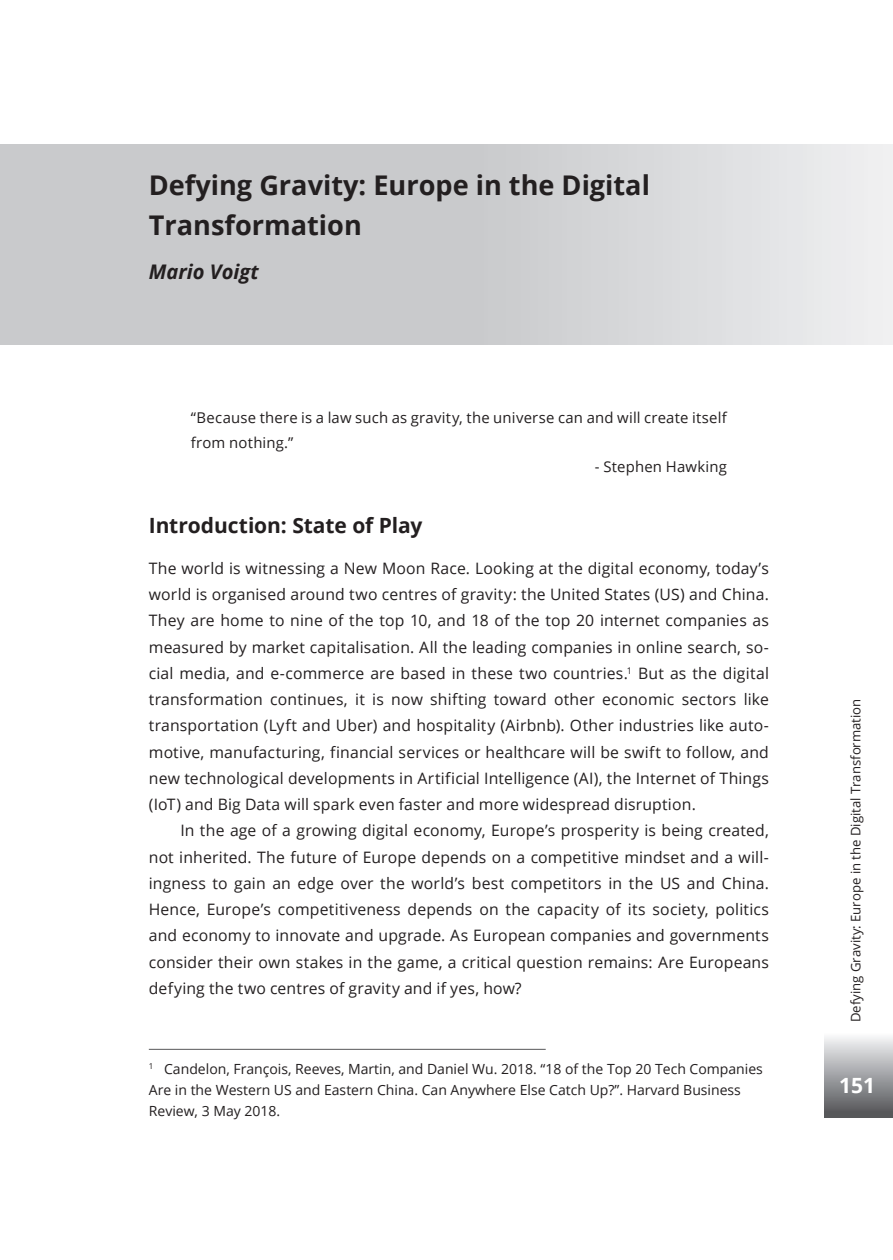
<style>
.page{position:relative;width:893px;height:1260px;background:#fff}
.page>*{position:absolute;margin:0;border:0;box-sizing:border-box;transform-origin:0 0}
.t1{font:700 27.12px/40.2px "Open Sans";color:#231f20}
.t2{font:700 21px "Open Sans";letter-spacing:-.005em;color:#231f20}
.t3{font:700 21px "Open Sans";color:#fff}
.t4{font:italic 700 20.12px "Open Sans";color:#231f20}
.t5{font:15.75px/26.2px "Open Sans";letter-spacing:.01em;color:#231f20;text-align:justify}
.t6{font:14.88px/24.5px "Open Sans";letter-spacing:.015em;color:#231f20}
.t7{font:14px/21px "Open Sans";color:#231f20}
.t8{font:13.12px "Open Sans";color:#231f20}
</style>
<div class="page">
<img style="left:824px;top:1037px;width:69px;height:81px">
<hr style="left:149px;top:1049px;width:397px;height:1px;background:#57585a">
<div style="left:0;top:145px;width:893px;height:199px;background:linear-gradient(to right,#bfc1c3,#e4e5e7)"></div>
<h1 class="t1" style="left:149px;top:165px;width:503px">Defying Gravity: Europe in the Digital<br>Transformation</h1>
<p class="t4" style="left:149px;top:258px;width:111px">Mario Voigt</p>
<p class="t6" style="left:191px;top:405px;width:538px">“Because there is a law such as gravity, the universe can and will create itself from nothing.”</p>
<p class="t6" style="left:595px;top:454px;width:134px">- Stephen Hawking</p>
<h2 class="t2" style="left:149px;top:510px;width:275px">Introduction: State of Play</h2>
<p class="t5" style="left:149px;top:555px;width:622px">The world is witnessing a New Moon Race. Looking at the digital economy, today’s world is organised around two centres of gravity: the United States (US) and China.<br>They are home to nine of the top 10, and 18 of the top 20 internet companies as measured by market capitalisation. All the leading companies in online search, so&shy;cial media, and e-commerce are based in these two countries.<sup>1</sup> But as the digital transformation continues, it is now shifting toward other economic sectors like transportation (Lyft and Uber) and hospitality (Airbnb). Other industries like auto&shy;motive, manufacturing, financial services or healthcare will be swift to follow, and new technological developments in Artificial Intelligence (AI), the Internet of Things (IoT) and Big Data will spark even faster and more widespread disruption.</p>
<p class="t5" style="left:149px;top:817px;width:622px;text-indent:32px">In the age of a growing digital economy, Europe’s prosperity is being created, not inherited. The future of Europe depends on a competitive mindset and a will&shy;ingness to gain an edge over the world’s best competitors in the US and China.<br>Hence, Europe’s competitiveness depends on the capacity of its society, politics and economy to innovate and upgrade. As European companies and governments consider their own stakes in the game, a critical question remains: Are Europeans defying the two centres of gravity and if yes, how?</p>
<p class="t7" style="left:149px;top:1058px;width:616px"><sup>1</sup> Candelon, François, Reeves, Martin, and Daniel Wu. 2018. “18 of the Top 20 Tech Companies<br>Are in the Western US and Eastern China. Can Anywhere Else Catch Up?”. Harvard Business<br>Review, 3 May 2018.</p>
<p class="t8" style="left:847px;top:1022px;width:325px;rotate:-90deg">Defying Gravity: Europe in the Digital Transformation</p>
<h2 class="t3" style="left:839px;top:1071px;width:37px">151</h2>
</div>
